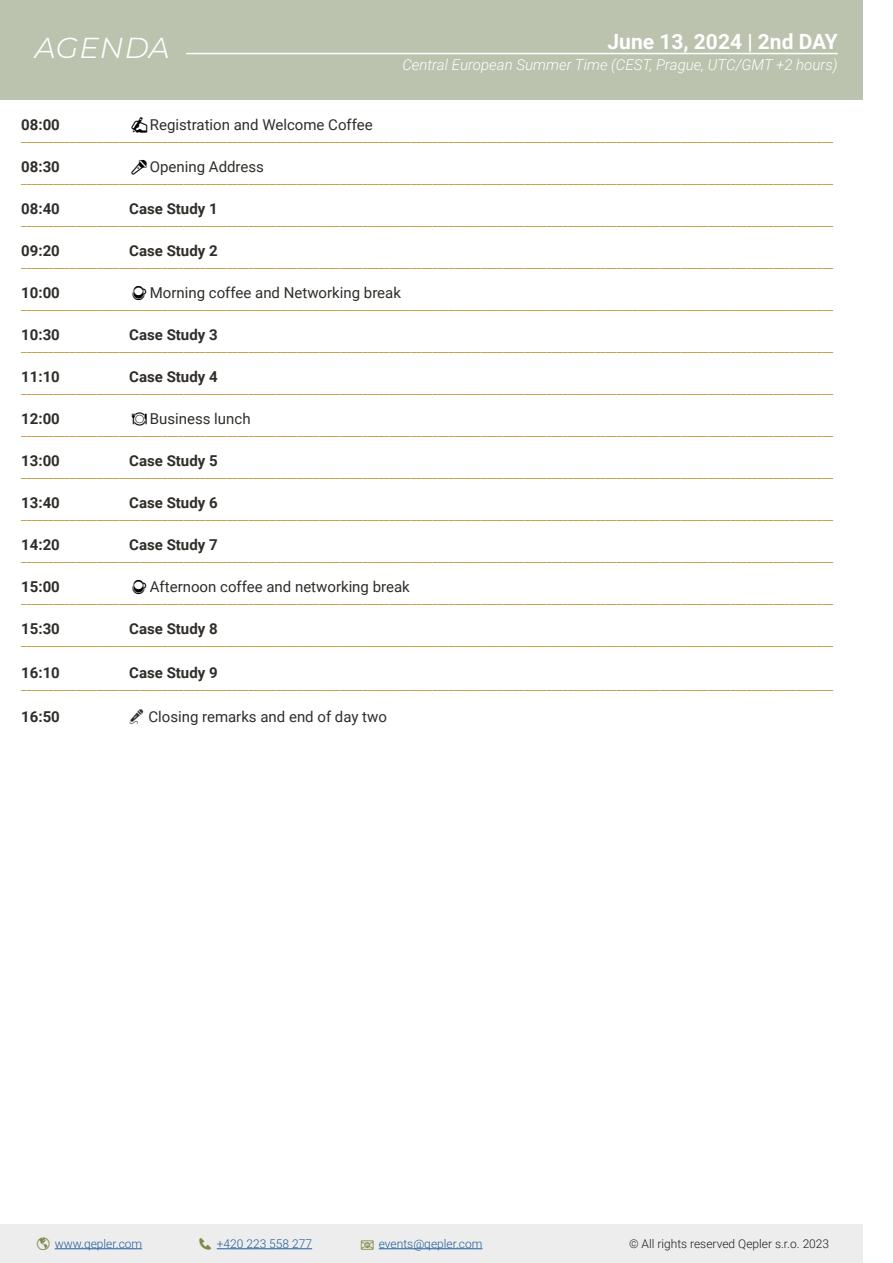
<style>
.page{position:relative;width:893px;height:1263px;background:#fff}
.page>*{position:absolute;margin:0;border:0;box-sizing:border-box;transform-origin:0 0}
.t1{font:italic 300 36px "Montserrat";color:#fff}
.t2{font:700 21px "Roboto";color:#fff}
.t3{font:700 15px "Roboto";color:#302d29}
.t4{font:15px "Roboto";color:#302d29}
.t5{font:italic 300 15px "Roboto";color:#fff}
.t6{font:12px "Roboto";color:#c29735}
.t7{font:300 12px "Roboto";color:#215e9e}
.t8{font:300 12px "Roboto";color:#1d1c1a}
.s1{color:#000}
</style>
<div class="page">
<div style="left:0;top:0;width:893px;height:100px;background:#bbc2ad"></div>
<hr style="left:186px;top:53px;width:652px;height:1px;background:#fff">
<div style="left:0;top:1225px;width:893px;height:38px;background:#ededed"></div>
<hr style="left:55px;top:1248px;width:87px;height:1px;background:#215e9e">
<hr style="left:217px;top:1248px;width:95px;height:1px;background:#215e9e">
<hr style="left:379px;top:1248px;width:103px;height:1px;background:#215e9e">
<div style="left:864px;top:0;width:29px;height:1263px;background:#fff"></div>
<h1 class="t1" style="left:35px;top:21px;width:136px">AGENDA</h1>
<h2 class="t2" style="left:608px;top:26px;width:232px">June 13, 2024 | 2nd DAY</h2>
<p class="t5" style="left:402px;top:54px;width:437px">Central European Summer Time (CEST, Prague, UTC/GMT +2 hours)</p>
<p class="t3" style="left:21px;top:114px;width:40px">08:00</p>
<p class="t4" style="left:129px;top:114px;width:245px"><span class="s1">✍</span>Registration and Welcome Coffee</p>
<p class="t6" style="left:21px;top:130px;width:813px">______________________________________________________________________________________________________________________________________________________</p>
<p class="t3" style="left:21px;top:156px;width:40px">08:30</p>
<p class="t4" style="left:150px;top:156px;width:116px">Opening Address</p>
<p class="t6" style="left:21px;top:172px;width:813px">______________________________________________________________________________________________________________________________________________________</p>
<p class="t3" style="left:21px;top:198px;width:40px">08:40</p>
<p class="t3" style="left:129px;top:198px;width:90px">Case Study 1</p>
<p class="t6" style="left:21px;top:214px;width:813px">______________________________________________________________________________________________________________________________________________________</p>
<p class="t3" style="left:21px;top:240px;width:40px">09:20</p>
<p class="t3" style="left:129px;top:240px;width:90px">Case Study 2</p>
<p class="t6" style="left:21px;top:256px;width:813px">______________________________________________________________________________________________________________________________________________________</p>
<p class="t3" style="left:21px;top:282px;width:40px">10:00</p>
<p class="t4" style="left:129px;top:282px;width:273px"><span class="s1">☕</span>Morning coffee and Networking break</p>
<p class="t6" style="left:21px;top:298px;width:813px">______________________________________________________________________________________________________________________________________________________</p>
<p class="t3" style="left:21px;top:324px;width:40px">10:30</p>
<p class="t3" style="left:129px;top:324px;width:90px">Case Study 3</p>
<p class="t6" style="left:21px;top:340px;width:813px">______________________________________________________________________________________________________________________________________________________</p>
<p class="t3" style="left:21px;top:366px;width:40px">11:10</p>
<p class="t3" style="left:129px;top:366px;width:90px">Case Study 4</p>
<p class="t6" style="left:21px;top:382px;width:813px">______________________________________________________________________________________________________________________________________________________</p>
<p class="t3" style="left:21px;top:408px;width:40px">12:00</p>
<p class="t4" style="left:150px;top:408px;width:102px">Business lunch</p>
<p class="t6" style="left:21px;top:424px;width:813px">______________________________________________________________________________________________________________________________________________________</p>
<p class="t3" style="left:21px;top:450px;width:40px">13:00</p>
<p class="t3" style="left:129px;top:450px;width:90px">Case Study 5</p>
<p class="t6" style="left:21px;top:466px;width:813px">______________________________________________________________________________________________________________________________________________________</p>
<p class="t3" style="left:21px;top:492px;width:40px">13:40</p>
<p class="t3" style="left:129px;top:492px;width:90px">Case Study 6</p>
<p class="t6" style="left:21px;top:508px;width:813px">______________________________________________________________________________________________________________________________________________________</p>
<p class="t3" style="left:21px;top:534px;width:40px">14:20</p>
<p class="t3" style="left:129px;top:534px;width:90px">Case Study 7</p>
<p class="t6" style="left:21px;top:550px;width:813px">______________________________________________________________________________________________________________________________________________________</p>
<p class="t3" style="left:21px;top:576px;width:40px">15:00</p>
<p class="t4" style="left:129px;top:576px;width:282px"><span class="s1">☕</span>Afternoon coffee and networking break</p>
<p class="t6" style="left:21px;top:592px;width:813px">______________________________________________________________________________________________________________________________________________________</p>
<p class="t3" style="left:21px;top:618px;width:40px">15:30</p>
<p class="t3" style="left:129px;top:618px;width:90px">Case Study 8</p>
<p class="t6" style="left:21px;top:634px;width:813px">______________________________________________________________________________________________________________________________________________________</p>
<p class="t3" style="left:21px;top:662px;width:40px">16:10</p>
<p class="t3" style="left:129px;top:662px;width:90px">Case Study 9</p>
<p class="t6" style="left:21px;top:677px;width:813px">______________________________________________________________________________________________________________________________________________________</p>
<p class="t3" style="left:21px;top:706px;width:40px">16:50</p>
<p class="t4" style="left:148px;top:706px;width:240px">Closing remarks and end of day two</p>
<p class="t7" style="left:55px;top:1235px;width:89px">www.qepler.com</p>
<p class="t7" style="left:217px;top:1235px;width:97px">+420 223 558 277</p>
<p class="t7" style="left:379px;top:1235px;width:105px">events@qepler.com</p>
<p class="t8" style="left:629px;top:1235px;width:202px">© All rights reserved Qepler s.r.o. 2023</p>
</div>
